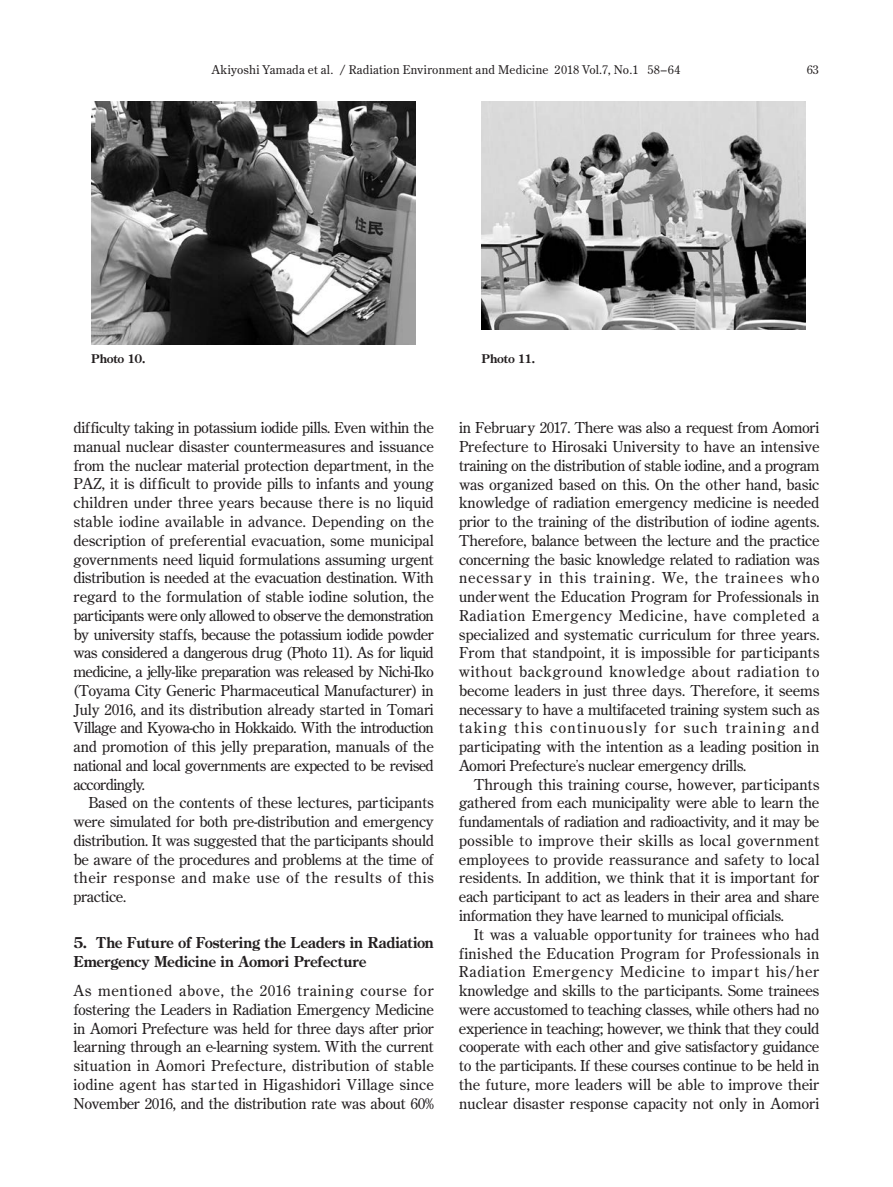
<style>
.page{position:relative;width:893px;height:1187px;background:#fff}
.page>*{position:absolute;margin:0;border:0;box-sizing:border-box;transform-origin:0 0}
.t1{font:15px/18.8px "Century Old Style Std";letter-spacing:-.01em;color:#231f20;text-align:justify}
.t2{font:700 15px/18.8px "Century Old Style Std";letter-spacing:-.005em;color:#231f20}
.t3{font:12px "Century Old Style Std";letter-spacing:.02em;color:#231f20}
.s1{font-family:"Ryumin Pr 6";font-weight:300}
</style>
<div class="page">
<img style="left:91px;top:101px;width:324px;height:243px">
<img style="left:482px;top:101px;width:324px;height:228px">
<p class="t3" style="left:212px;top:62px;width:470px">Akiyoshi Yamada et al. / Radiation Environment and Medicine 2018 Vol.7, No.1 58–64</p>
<p class="t3" style="left:807px;top:62px;width:13px">63</p>
<p class="t1" style="left:73px;top:418px;width:363px">difficulty taking in potassium iodide pills. Even within the manual nuclear disaster countermeasures and issuance from the nuclear material protection department, in the PAZ, it is difficult to provide pills to infants and young children under three years because there is no liquid stable iodine available in advance. Depending on the description of preferential evacuation, some municipal governments need liquid formulations assuming urgent distribution is needed at the evacuation destination. With regard to the formulation of stable iodine solution, the participants were only allowed to observe the demonstration by university staffs, because the potassium iodide powder was considered a dangerous drug (Photo 11). As for liquid medicine, a jelly-like preparation was released by Nichi-Iko (Toyama City Generic Pharmaceutical Manufacturer) in July 2016, and its distribution already started in Tomari Village and Kyowa-cho in Hokkaido. With the introduction and promotion of this jelly preparation, manuals of the national and local governments are expected to be revised accordingly.</p>
<p class="t1" style="left:73px;top:793px;width:362px;text-indent:15px">Based on the contents of these lectures, participants were simulated for both pre-distribution and emergency distribution. It was suggested that the participants should be aware of the procedures and problems at the time of their response and make use of the results of this practice.</p>
<p class="t2" style="left:73px;top:932px;width:362px">5. The Future of Fostering the Leaders in Radiation<br>Emergency Medicine in Aomori Prefecture</p>
<p class="t1" style="left:73px;top:980px;width:362px">As mentioned above, the 2016 training course for fostering the Leaders in Radiation Emergency Medicine in Aomori Prefecture was held for three days after prior learning through an e-learning system. With the current situation in Aomori Prefecture, distribution of stable iodine agent has started in Higashidori Village since November 2016, and the distribution rate was about 60%</p>
<p class="t1" style="left:459px;top:418px;width:362px">in February 2017. There was also a request from Aomori Prefecture to Hirosaki University to have an intensive training on the distribution of stable iodine, and a program was organized based on this. On the other hand, basic knowledge of radiation emergency medicine is needed prior to the training of the distribution of iodine agents.<br>Therefore, balance between the lecture and the practice concerning the basic knowledge related to radiation was necessar y in this training. We, the trainees who underwent the Education Program for Professionals in Radiation Emergency Medicine, have completed a specialized and systematic curriculum for three years.<br>From that standpoint, it is impossible for participants without background knowledge about radiation to become leaders in just three days. Therefore, it seems necessary to have a multifaceted training system such as taking this continuously for such training and participating with the intention as a leading position in Aomori Prefecture<span class="s1">ʼ</span>s nuclear emergency drills.</p>
<p class="t1" style="left:459px;top:774px;width:362px;text-indent:15px">Through this training course, however, participants gathered from each municipality were able to learn the fundamentals of radiation and radioactivity, and it may be possible to improve their skills as local government employees to provide reassurance and safety to local residents. In addition, we think that it is important for each participant to act as leaders in their area and share information they have learned to municipal officials.</p>
<p class="t1" style="left:459px;top:924px;width:362px;text-indent:15px">It was a valuable opportunity for trainees who had finished the Education Program for Professionals in Radiation Emergency Medicine to impart his/her knowledge and skills to the participants. Some trainees were accustomed to teaching classes, while others had no experience in teaching; however, we think that they could cooperate with each other and give satisfactory guidance to the participants. If these courses continue to be held in the future, more leaders will be able to improve their nuclear disaster response capacity not only in Aomori</p>
</div>
